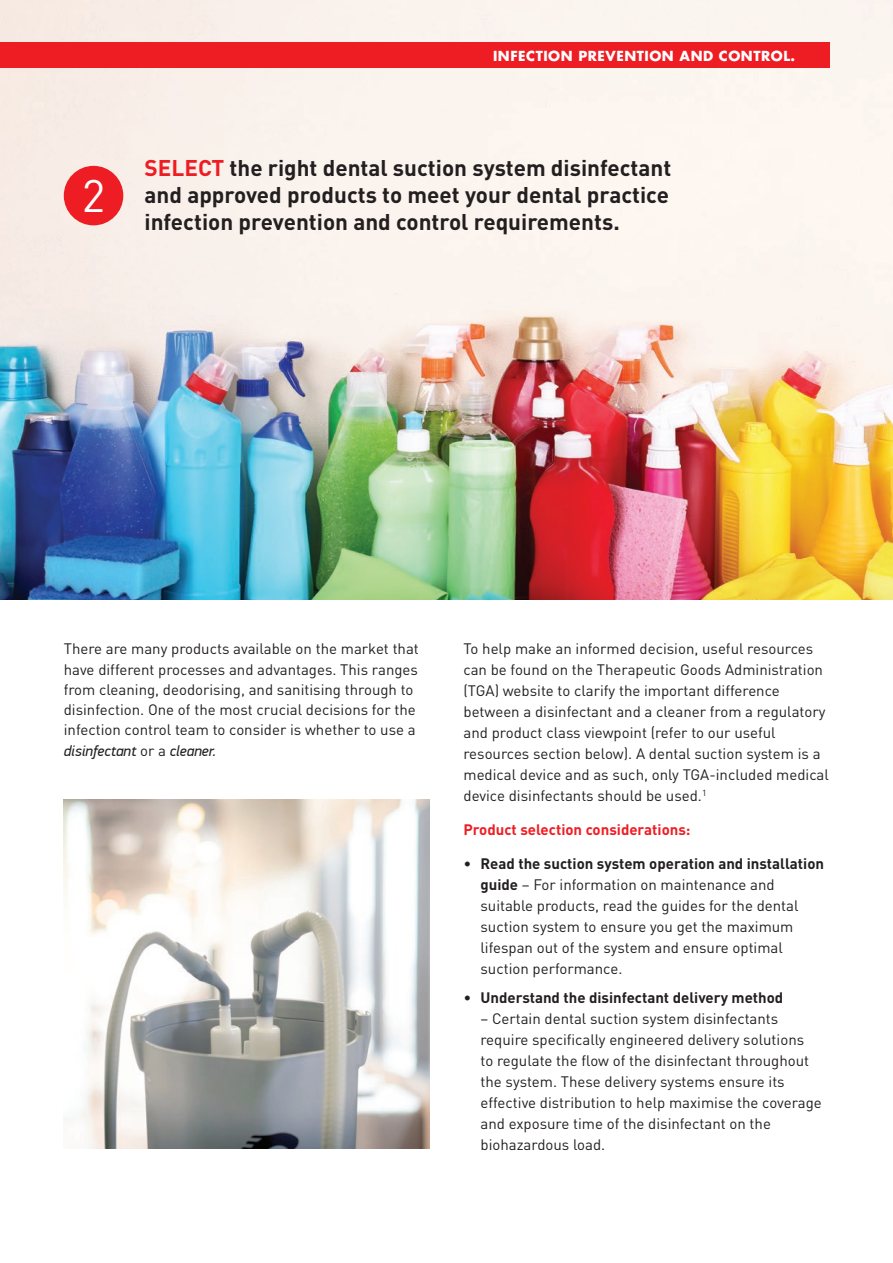
<style>
.page{position:relative;width:893px;height:1263px;background:#fff}
.page>*{position:absolute;margin:0;border:0;box-sizing:border-box;transform-origin:0 0}
.t1{font:45px "DIN";color:#fff}
.t2{font:700 22.5px/27px "DIN";color:#231f20;text-align:justify}
.t3{font:15px/21px "DIN";color:#231f20}
.t4{font:700 15px "DIN";color:#231f20}
.t5{font:700 15px "DIN";color:#ee1d23}
.t6{font:italic 15px "PF Din Display Pro";color:#231f20}
.t7{font:700 13.5px "Futura LT";letter-spacing:.04em;color:#fff}
.s1{color:#ee1d23}
.s2{font-family:"DIN";font-style:normal}
.s3{font-weight:700}
.s4{font-weight:400}
</style>
<div class="page">
<img style="left:0;top:0;width:893px;height:600px">
<div style="left:0;top:43px;width:829px;height:25px;background:#ee1d23"></div>
<img style="left:64px;top:799px;width:365px;height:349px">
<div style="left:64px;top:166px;width:59px;height:59px;background:#ee1d23;border-radius:50%"></div>
<h1 class="t1" style="left:82px;top:168px;width:25px">2</h1>
<p class="t7" style="left:493px;top:47px;width:304px">INFECTION PREVENTION AND CONTROL.</p>
<h2 class="t2" style="left:145px;top:153px;width:528px"><span class="s1">SELECT</span> the right dental suction system disinfectant and approved products to meet your dental practice infection prevention and control requirements.</h2>
<p class="t3" style="left:64px;top:638px;width:357px;line-height:20.2px">There are many products available on the market that have different processes and advantages. This ranges from cleaning, deodorising, and sanitising through to disinfection. One of the most crucial decisions for the infection control team to consider is whether to use a</p>
<p class="t6" style="left:64px;top:741px;width:154px">disinfectant <span class="s2">or a</span> cleaner.</p>
<p class="t3" style="left:463px;top:638px;width:367px">To help make an informed decision, useful resources can be found on the Therapeutic Goods Administration (TGA) website to clarify the important difference between a disinfectant and a cleaner from a regulatory and product class viewpoint (refer to our useful resources section below). A dental suction system is a medical device and as such, only TGA-included medical device disinfectants should be used.<sup>1</sup></p>
<p class="t5" style="left:463px;top:820px;width:229px">Product selection considerations:</p>
<p class="t3" style="left:480px;top:853px;width:345px;text-indent:-17px">• <span class="s3">Read the suction system operation and installation guide</span> – For information on maintenance and suitable products, read the guides for the dental suction system to ensure you get the maximum lifespan out of the system and ensure optimal suction performance.</p>
<p class="t4" style="left:463px;top:988px;width:321px"><span class="s4">•</span> Understand the disinfectant delivery method</p>
<p class="t3" style="left:480px;top:1008px;width:343px">– Certain dental suction system disinfectants require specifically engineered delivery solutions<br>to regulate the flow of the disinfectant throughout the system. These delivery systems ensure its effective distribution to help maximise the coverage and exposure time of the disinfectant on the biohazardous load.</p>
</div>
